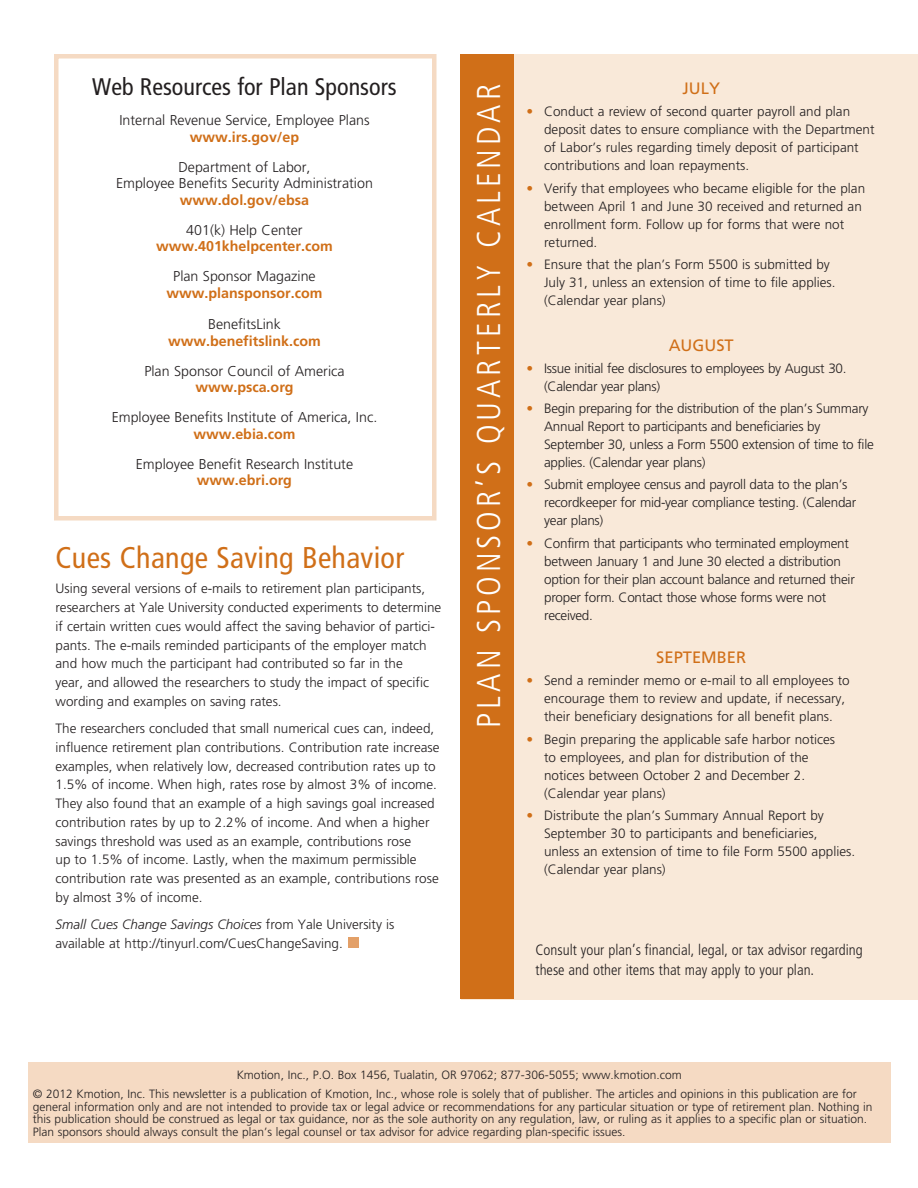
<style>
.page{position:relative;width:918px;height:1188px;background:#fff}
.page>*{position:absolute;margin:0;border:0;box-sizing:border-box;transform-origin:0 0}
.Body_Copy{font:300 condensed 33px "Frutiger LT Std";letter-spacing:.12em;color:#fff}
.story_title{font:condensed 30px "Frutiger LT Std";letter-spacing:.01em;color:#d06f18}
.t1{font:condensed 24px "Frutiger LT Std";color:#231f20}
.bullets{font:16.5px "Frutiger";color:#d06f18}
.t2{font:300 condensed 15px/19.5px "Frutiger LT Std";color:#231f20}
.t3{font:300 14.25px/16.5px "Frutiger";color:#231f20;text-align:center}
.t4{font:700 14.25px/16.5px "Frutiger";color:#d06f18;text-align:center}
.Body_Copy-2{font:300 13.5px/18.8px "Frutiger";color:#231f20}
.bullets-2{font:300 13.5px/18px "Frutiger";color:#231f20}
.bullets-3{font:300 13.5px/18px "Frutiger";letter-spacing:-.02em;color:#231f20}
.Body_Copy-3{font:300 12px/12.8px "Frutiger";color:#231f20}
.s1{font-weight:700;color:#d06f18}
.s2{font-weight:300;color:#231f20}
.s3{font-style:italic}
.s4{color:#d06f18}
</style>
<div class="page">
<div style="left:54px;top:54px;width:382px;height:466px;border:4px solid #f5dac3"></div>
<div style="left:348px;top:937px;width:11px;height:11px;background:#e3a068"></div>
<div style="left:461px;top:54px;width:457px;height:945px;background:#f9e9d9"></div>
<div style="left:460px;top:54px;width:54px;height:945px;background:#d06f18"></div>
<div style="left:28px;top:1063px;width:862px;height:80px;background:#f5dac3"></div>
<p class="t1" style="left:92px;top:73px;width:306px">Web Resources for Plan Sponsors</p>
<p class="t3" style="left:119px;top:112px;width:252px">Internal Revenue Service, Employee Plans <span class="s1">www.irs.gov/ep</span></p>
<p class="t3" style="left:116px;top:159px;width:258px">Department of Labor,<br>Employee Benefits Security Administration <span class="s1">www.dol.gov/ebsa</span></p>
<p class="t4" style="left:156px;top:221px;width:178px"><span class="s2">401(k) Help Center </span>www.401khelpcenter.com</p>
<p class="t3" style="left:167px;top:268px;width:157px">Plan Sponsor Magazine <span class="s1">www.plansponsor.com</span></p>
<p class="t4" style="left:168px;top:316px;width:154px"><span class="s2">BenefitsLink </span>www.benefitslink.com</p>
<p class="t3" style="left:144px;top:363px;width:202px">Plan Sponsor Council of America <span class="s1">www.psca.org</span></p>
<p class="t3" style="left:112px;top:409px;width:267px">Employee Benefits Institute of America, Inc. <span class="s1">www.ebia.com</span></p>
<p class="t3" style="left:136px;top:456px;width:219px">Employee Benefit Research Institute <span class="s1">www.ebri.org</span></p>
<p class="story_title" style="left:56px;top:540px;width:350px">Cues Change Saving Behavior</p>
<p class="Body_Copy-2" style="left:56px;top:579px;width:387px">Using several versions of e-mails to retirement plan participants, researchers at Yale University conducted experiments to determine if certain written cues would affect the saving behavior of partici&shy;pants. The e-mails reminded participants of the employer match and how much the participant had contributed so far in the<br>year, and allowed the researchers to study the impact of specific wording and examples on saving rates.</p>
<p class="Body_Copy-2" style="left:56px;top:719px;width:386px">The researchers concluded that small numerical cues can, indeed, influence retirement plan contributions. Contribution rate increase examples, when relatively low, decreased contribution rates up to 1.5% of income. When high, rates rose by almost 3% of income.<br>They also found that an example of a high savings goal increased contribution rates by up to 2.2% of income. And when a higher savings threshold was used as an example, contributions rose<br>up to 1.5% of income. Lastly, when the maximum permissible contribution rate was presented as an example, contributions rose by almost 3% of income.</p>
<p class="Body_Copy-2" style="left:56px;top:915px;width:341px"><span class="s3">Small Cues Change Savings Choices</span> from Yale University is available at http://tinyurl.com/CuesChangeSaving.</p>
<p class="Body_Copy" style="left:470px;top:728px;width:645px;rotate:-90deg">PLAN SPONSOR’S QUARTERLY CALENDAR</p>
<p class="bullets" style="left:682px;top:79px;width:39px">JULY</p>
<p class="bullets-2" style="left:544px;top:103px;width:332px;text-indent:-18px"><span class="s4">•</span> Conduct a review of second quarter payroll and plan deposit dates to ensure compliance with the Department of Labor’s rules regarding timely deposit of participant contributions and loan repayments.</p>
<p class="bullets-2" style="left:544px;top:179px;width:323px;text-indent:-18px"><span class="s4">•</span> Verify that employees who became eligible for the plan between April 1 and June 30 received and returned an enrollment form. Follow up for forms that were not returned.</p>
<p class="bullets-2" style="left:544px;top:255px;width:293px;text-indent:-18px"><span class="s4">•</span> Ensure that the plan’s Form 5500 is submitted by<br>July 31, unless an extension of time to file applies. (Calendar year plans)</p>
<p class="bullets" style="left:669px;top:335px;width:67px">AUGUST</p>
<p class="bullets-3" style="left:544px;top:359px;width:304px;text-indent:-18px"><span class="s4">•</span> Issue initial fee disclosures to employees by August 30. (Calendar year plans)</p>
<p class="bullets-3" style="left:544px;top:399px;width:331px;text-indent:-18px"><span class="s4">•</span> Begin preparing for the distribution of the plan’s Summary Annual Report to participants and beneficiaries by September 30, unless a Form 5500 extension of time to file applies. (Calendar year plans)</p>
<p class="bullets-3" style="left:544px;top:476px;width:314px;text-indent:-18px"><span class="s4">•</span> Submit employee census and payroll data to the plan’s recordkeeper for mid-year compliance testing. (Calendar year plans)</p>
<p class="bullets-3" style="left:544px;top:534px;width:312px;text-indent:-18px"><span class="s4">•</span> Confirm that participants who terminated employment between January 1 and June 30 elected a distribution option for their plan account balance and returned their proper form. Contact those whose forms were not received.</p>
<p class="bullets" style="left:656px;top:648px;width:91px">SEPTEMBER</p>
<p class="bullets-2" style="left:544px;top:672px;width:307px;text-indent:-18px"><span class="s4">•</span> Send a reminder memo or e-mail to all employees to encourage them to review and update, if necessary, their beneficiary designations for all benefit plans.</p>
<p class="bullets-2" style="left:544px;top:730px;width:293px;text-indent:-18px"><span class="s4">•</span> Begin preparing the applicable safe harbor notices to employees, and plan for distribution of the notices between October 2 and December 2. (Calendar year plans)</p>
<p class="bullets-2" style="left:544px;top:806px;width:312px;text-indent:-18px"><span class="s4">•</span> Distribute the plan’s Summary Annual Report by September 30 to participants and beneficiaries, unless an extension of time to file Form 5500 applies. (Calendar year plans)</p>
<p class="t2" style="left:536px;top:940px;width:329px">Consult your plan’s financial, legal, or tax advisor regarding these and other items that may apply to your plan.</p>
<p class="Body_Copy-3" style="left:237px;top:1068px;width:447px">Kmotion, Inc., P.O. Box 1456, Tualatin, OR 97062; 877-306-5055; www.kmotion.com</p>
<p class="Body_Copy-3" style="left:33px;top:1087px;width:841px">© 2012 Kmotion, Inc. This newsletter is a publication of Kmotion, Inc., whose role is solely that of publisher. The articles and opinions in this publication are for general information only and are not intended to provide tax or legal advice or recommendations for any particular situation or type of retirement plan. Nothing in this publication should be construed as legal or tax guidance, nor as the sole authority on any regulation, law, or ruling as it applies to a specific plan or situation.<br>Plan sponsors should always consult the plan’s legal counsel or tax advisor for advice regarding plan-specific issues.</p>
</div>
